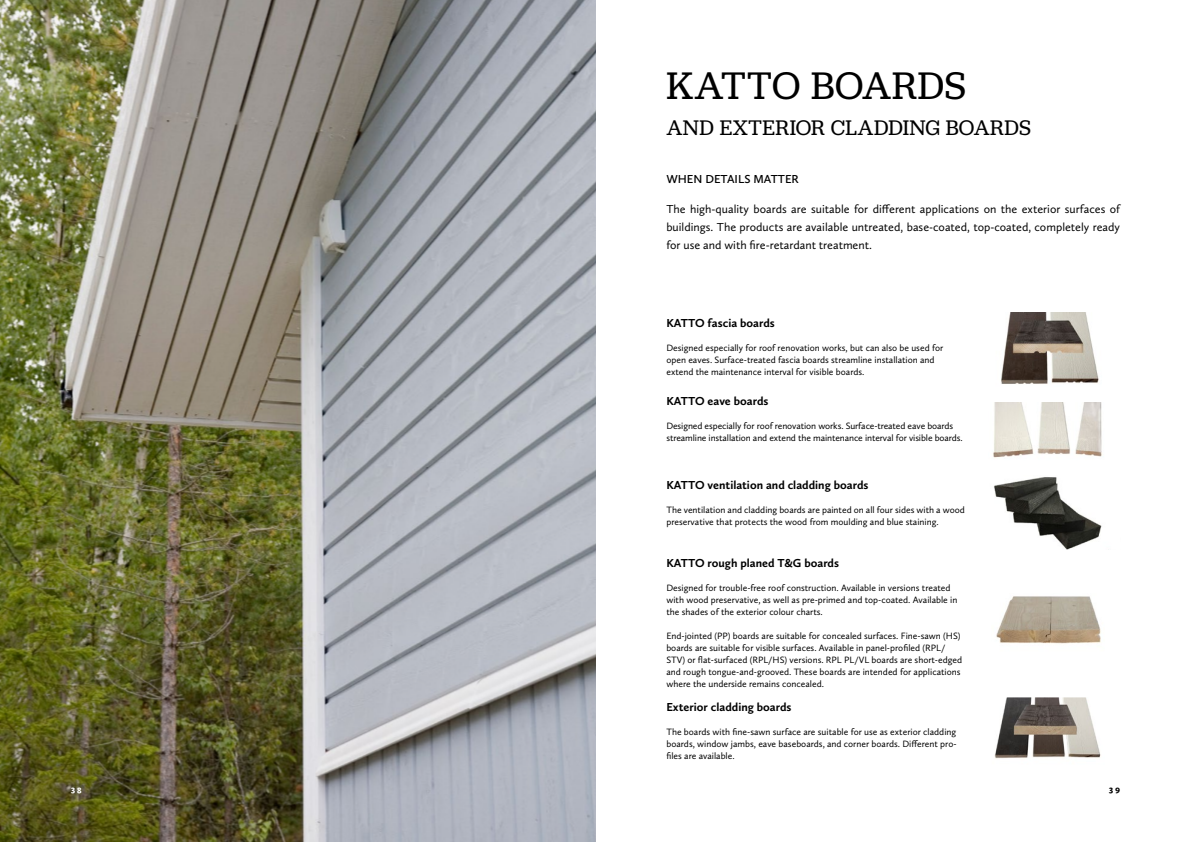
<style>
.page{position:relative;width:1191px;height:842px;background:#fff}
.page>*{position:absolute;margin:0;border:0;box-sizing:border-box;transform-origin:0 0}
.t1{font:40px "Jubilat";letter-spacing:.005em;color:#000}
.t2{font:22px "Jubilat";letter-spacing:.01em;color:#000}
.t3{font:700 14px "Calluna Sans";color:#fff}
.t4{font:700 14px "Calluna Sans";color:#000}
.t5{font:12px/18px "Calluna Sans";color:#000;text-align:justify}
.t6{font:700 12px "Calluna Sans";color:#000}
.t7{font:600 12px "Calluna Sans";color:#000}
.t8{font:9.5px/12px "Calluna Sans";color:#000}
</style>
<div class="page">
<img style="left:0;top:0;width:595px;height:842px">
<img style="left:1001px;top:313px;width:98px;height:71px">
<img style="left:996px;top:596px;width:105px;height:48px">
<img style="left:994px;top:697px;width:107px;height:62px">
<img style="left:993px;top:402px;width:109px;height:56px">
<img style="left:994px;top:477px;width:108px;height:73px">
<h1 class="t1" style="left:666px;top:60px;width:302px">KATTO BOARDS</h1>
<h2 class="t2" style="left:666px;top:114px;width:366px">AND EXTERIOR CLADDING BOARDS</h2>
<p class="t7" style="left:666px;top:171px;width:134px">WHEN DETAILS MATTER</p>
<p class="t5" style="left:666px;top:200px;width:455px">The high-quality boards are suitable for different applications on the exterior surfaces of buildings. The products are available untreated, base-coated, top-coated, completely ready for use and with fire-retardant treatment.</p>
<p class="t6" style="left:666px;top:315px;width:110px">KATTO fascia boards</p>
<p class="t8" style="left:666px;top:341px;width:278px">Designed especially for roof renovation works, but can also be used for open eaves. Surface-treated fascia boards streamline installation and extend the maintenance interval for visible boards.</p>
<p class="t6" style="left:666px;top:393px;width:104px">KATTO eave boards</p>
<p class="t8" style="left:666px;top:419px;width:298px">Designed especially for roof renovation works. Surface-treated eave boards streamline installation and extend the maintenance interval for visible boards.</p>
<p class="t6" style="left:666px;top:477px;width:203px">KATTO ventilation and cladding boards</p>
<p class="t8" style="left:666px;top:503px;width:300px">The ventilation and cladding boards are painted on all four sides with a wood preservative that protects the wood from moulding and blue staining.</p>
<p class="t6" style="left:666px;top:555px;width:174px">KATTO rough planed T&amp;G boards</p>
<p class="t8" style="left:666px;top:581px;width:292px">Designed for trouble-free roof construction. Available in versions treated with wood preservative, as well as pre-primed and top-coated. Available in the shades of the exterior colour charts.</p>
<p class="t8" style="left:666px;top:629px;width:297px">End-jointed (PP) boards are suitable for concealed surfaces. Fine-sawn (HS) boards are suitable for visible surfaces. Available in panel-profiled (RPL/ STV) or flat-surfaced (RPL/HS) versions. RPL PL/VL boards are short-edged and rough tongue-and-grooved. These boards are intended for applications where the underside remains concealed.</p>
<p class="t6" style="left:666px;top:699px;width:127px">Exterior cladding boards</p>
<p class="t8" style="left:666px;top:725px;width:292px;text-align:justify">The boards with fine-sawn surface are suitable for use as exterior cladding boards, window jambs, eave baseboards, and corner boards. Different pro&shy;files are available.</p>
<h3 class="t3" style="left:71px;top:783px;width:13px">38</h3>
<h3 class="t4" style="left:1109px;top:783px;width:13px">39</h3>
</div>
